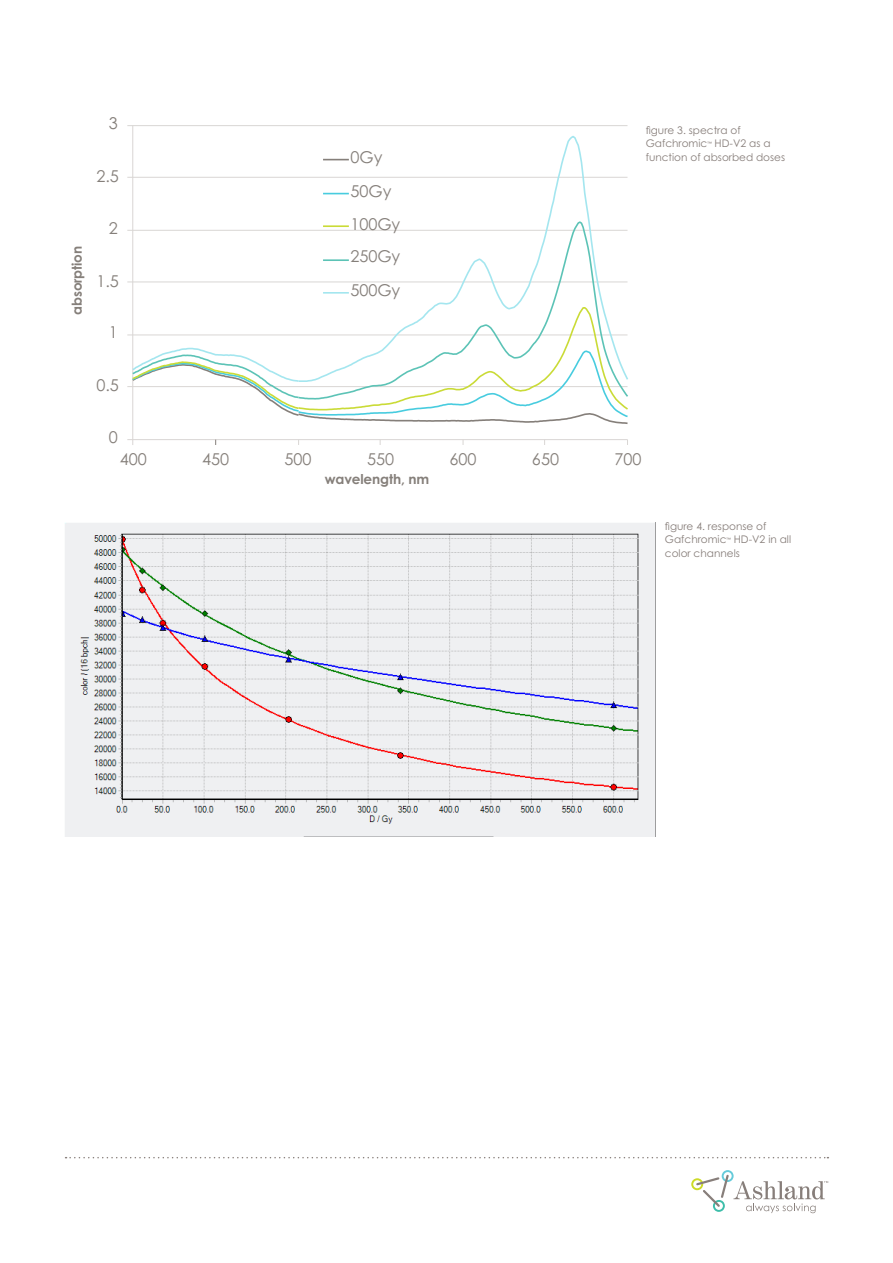
<style>
.page{position:relative;width:893px;height:1263px;background:#fff}
.page>*{position:absolute;margin:0;border:0;box-sizing:border-box;transform-origin:0 0}
.t1{font:16.35px/32.5px "Century Gothic Pro";letter-spacing:-.005em;color:#857f7a}
.t2{font:700 13.65px "Century Gothic Pro";letter-spacing:-.01em;color:#857f7a}
.ASH_Caption_mm{font:10.5px/13.5px "Century Gothic Pro";color:#877e7a}
.ASH_Caption_mm-2{font:4.35px "Century Gothic Pro";color:#877e7a}
</style>
<div class="page">
<svg style="left:691px;top:1170px;width:137px;height:43px"></svg>
<svg style="left:66px;top:1157px;width:762px;height:1px"></svg>
<hr style="left:127px;top:386px;width:500px;height:1px;background:#d9d6d4">
<hr style="left:127px;top:334px;width:500px;height:1px;background:#d9d6d4">
<hr style="left:127px;top:281px;width:500px;height:1px;background:#d9d6d4">
<hr style="left:127px;top:230px;width:500px;height:1px;background:#d9d6d4">
<hr style="left:127px;top:177px;width:500px;height:1px;background:#d9d6d4">
<hr style="left:127px;top:125px;width:500px;height:1px;background:#d9d6d4">
<hr style="left:132px;top:126px;width:1px;height:319px;background:#d9d6d4">
<hr style="left:127px;top:439px;width:500px;height:1px;background:#d9d6d4">
<svg style="left:297px;top:135px;width:331px;height:171px"></svg>
<svg style="left:131px;top:306px;width:497px;height:119px"></svg>
<svg style="left:323px;top:159px;width:26px;height:1px"></svg>
<svg style="left:323px;top:193px;width:26px;height:1px"></svg>
<hr style="left:323px;top:225px;width:26px;height:2px;background:#cadb37">
<hr style="left:323px;top:259px;width:26px;height:2px;background:#5cc3b6">
<hr style="left:323px;top:292px;width:26px;height:2px;background:#a4e6ef">
<img style="left:65px;top:523px;width:590px;height:313px">
<p class="t1" style="left:109px;top:107px;width:11px">3</p>
<p class="t2" style="left:68px;top:315px;width:71px;rotate:-90deg">absorption</p>
<p class="t1" style="left:96px;top:160px;width:24px">2.5</p>
<p class="t1" style="left:109px;top:211px;width:11px">2</p>
<p class="t1" style="left:96px;top:264px;width:24px">1.5</p>
<p class="t1" style="left:109px;top:316px;width:11px">1</p>
<p class="t1" style="left:351px;top:141px;width:33px">0Gy</p>
<p class="t1" style="left:351px;top:175px;width:51px">50Gy<br>100Gy<br>250Gy</p>
<p class="t1" style="left:351px;top:274px;width:51px">500Gy</p>
<p class="t1" style="left:96px;top:369px;width:24px">0.5</p>
<p class="t1" style="left:109px;top:421px;width:11px">0</p>
<p class="t1" style="left:120px;top:442px;width:29px">400</p>
<p class="t1" style="left:202px;top:442px;width:29px">450</p>
<p class="t1" style="left:285px;top:442px;width:29px">500</p>
<p class="t1" style="left:367px;top:442px;width:29px">550</p>
<p class="t2" style="left:325px;top:470px;width:106px">wavelength, nm</p>
<p class="ASH_Caption_mm" style="left:646px;top:123px;width:96px">figure 3. spectra of<br>Gafchromic</p>
<p class="ASH_Caption_mm" style="left:646px;top:137px;width:141px;text-indent:69px">HD-V2 as a function of absorbed doses</p>
<p class="ASH_Caption_mm-2" style="left:707px;top:141px;width:6px">™</p>
<p class="t1" style="left:449px;top:442px;width:29px">600</p>
<p class="t1" style="left:532px;top:442px;width:29px">650</p>
<p class="t1" style="left:614px;top:442px;width:29px">700</p>
<p class="ASH_Caption_mm" style="left:665px;top:519px;width:103px">figure 4. response of<br>Gafchromic</p>
<p class="ASH_Caption_mm" style="left:665px;top:533px;width:128px;text-indent:69px">HD-V2 in all color channels</p>
<p class="ASH_Caption_mm-2" style="left:726px;top:537px;width:6px">™</p>
</div>
